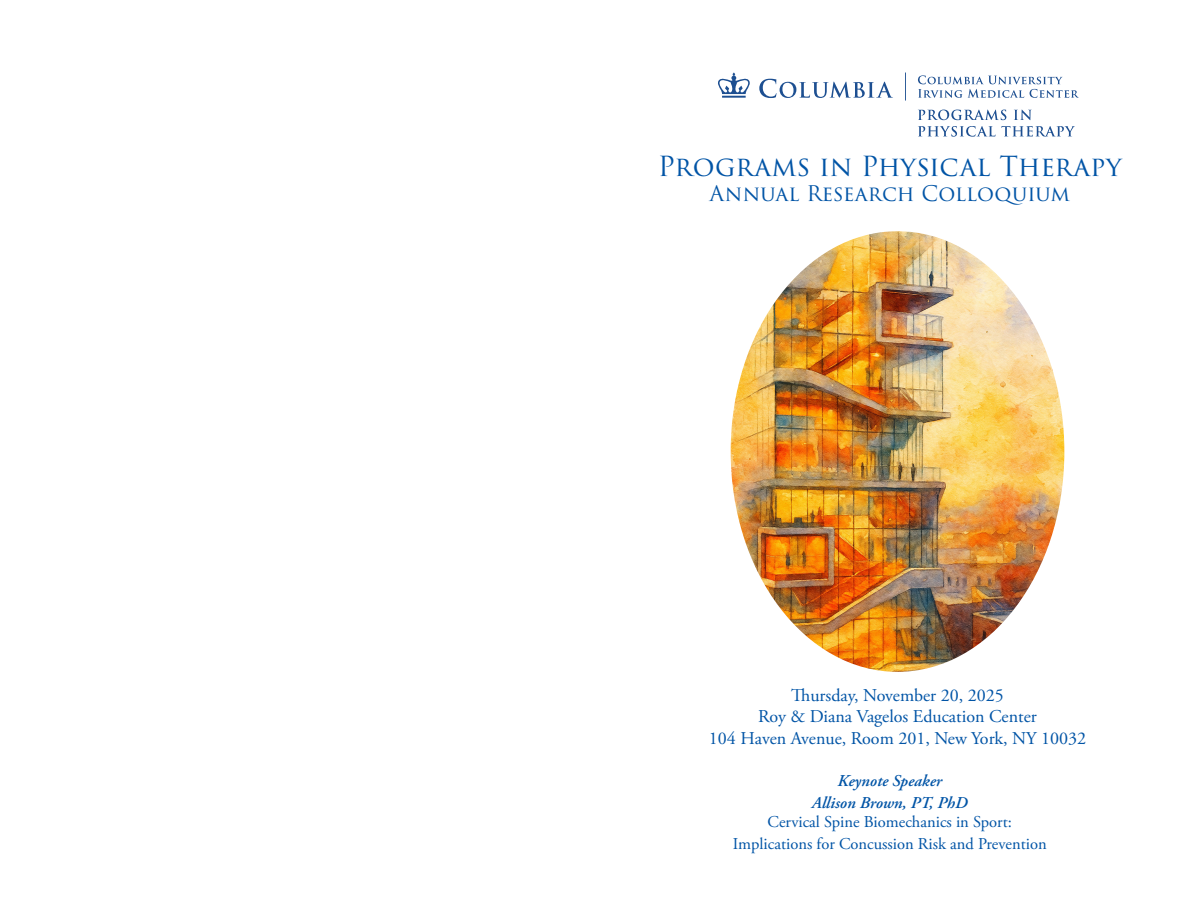
<style>
.page{position:relative;width:1188px;height:918px;background:#fff}
.page>*{position:absolute;margin:0;border:0;box-sizing:border-box;transform-origin:0 0}
.t1{font:27px "Trajan Pro 3";color:#0154a6}
.t2{font:21px "Trajan Pro 3";color:#0154a6}
.t3{font:18px "Adobe Garamond Pro";color:#0154a6}
.t4{font:16.5px "Adobe Garamond Pro";color:#0154a6}
.t5{font:italic 600 16.5px "Adobe Garamond Pro";color:#0154a6}
</style>
<div class="page">
<svg style="left:918px;top:110px;width:88px;height:10px"></svg>
<svg style="left:1014px;top:110px;width:17px;height:10px"></svg>
<svg style="left:918px;top:126px;width:157px;height:11px"></svg>
<svg style="left:918px;top:75px;width:161px;height:23px"></svg>
<svg style="left:718px;top:73px;width:175px;height:25px"></svg>
<svg style="left:905px;top:73px;width:1px;height:28px"></svg>
<img style="left:731px;top:231px;width:333px;height:441px">
<p class="t1" style="left:658px;top:148px;width:465px">Programs in Physical Therapy</p>
<p class="t2" style="left:709px;top:179px;width:362px">Annual Research Colloquium</p>
<p class="t3" style="left:791px;top:684px;width:214px">Thursday, November 20, 2025</p>
<p class="t3" style="left:758px;top:706px;width:280px">Roy &amp; Diana Vagelos Education Center</p>
<p class="t3" style="left:709px;top:728px;width:379px">104 Haven Avenue, Room 201, New York, NY 10032</p>
<p class="t5" style="left:838px;top:771px;width:106px">Keynote Speaker</p>
<p class="t5" style="left:812px;top:793px;width:157px">Allison Brown, PT, PhD</p>
<p class="t4" style="left:768px;top:812px;width:246px">Cervical Spine Biomechanics in Sport:</p>
<p class="t4" style="left:733px;top:834px;width:315px">Implications for Concussion Risk and Prevention</p>
</div>
